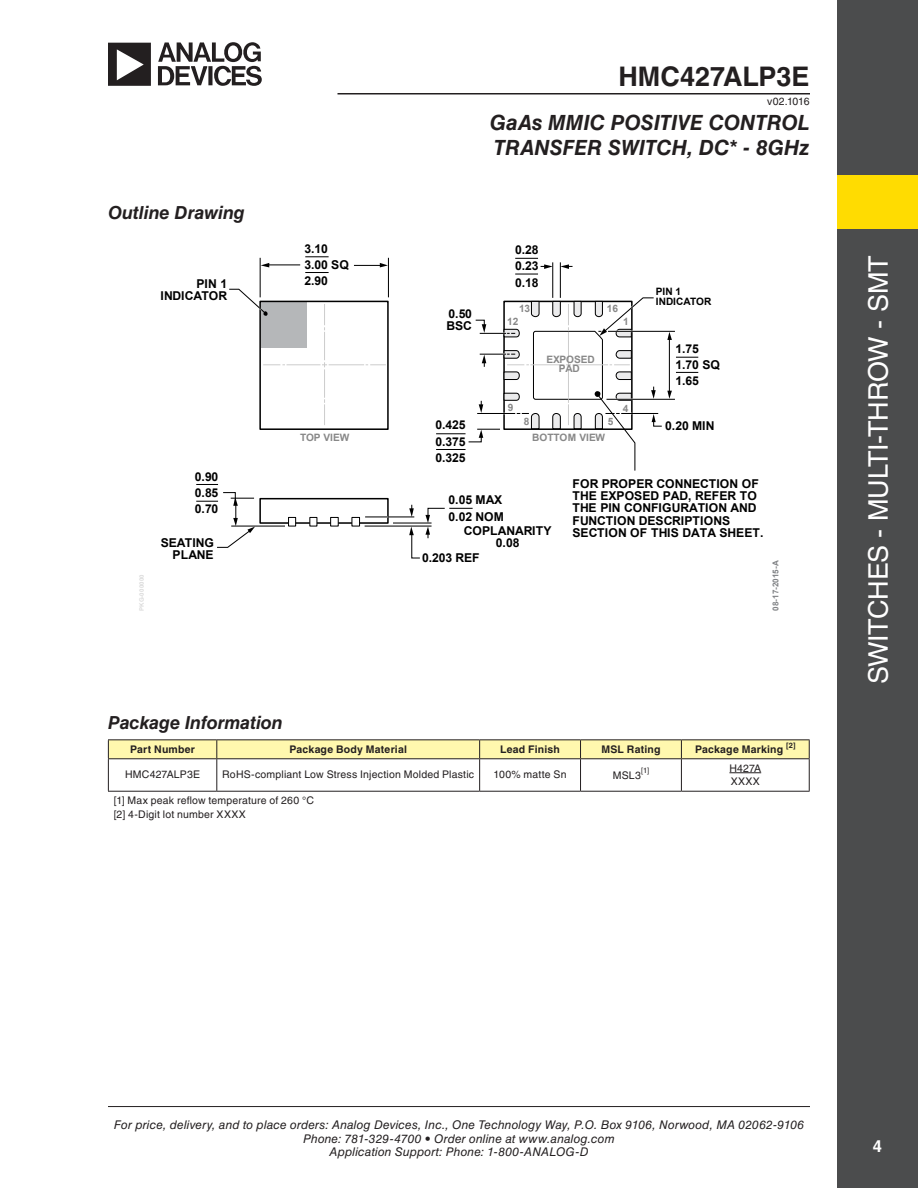
<style>
.page{position:relative;width:918px;height:1188px;background:#fff}
.page>*{position:absolute;margin:0;border:0;box-sizing:border-box;transform-origin:0 0}
.t1{font:27px "Helvetica LT Std";letter-spacing:-.01em;color:#fff}
.t2{font:700 27px "Helvetica LT Std";color:#231f20}
.t3{font:italic 700 21px/25.2px "Helvetica LT Std";color:#231f20}
.t4{font:italic 700 18px "Helvetica LT Std";letter-spacing:-.005em;color:#231f20}
.t5{font:700 16.5px "Helvetica LT Std";color:#fff}
.t6{font:700 12.15px/16.2px "Arial";color:#000}
.t7{font:italic 12px/13.5px "Helvetica LT Std";letter-spacing:.01em;color:#231f20;text-align:center}
.t8{font:10.5px "Helvetica LT Std";letter-spacing:.015em;color:#231f20}
.t9{font:700 10.5px "Helvetica LT Std";letter-spacing:.02em;color:#231f20}
.t10{font:700 10.2px/9.1px "Arial";letter-spacing:-.015em;color:#888;text-align:center}
.t11{font:700 10.2px/10.1px "Arial";letter-spacing:-.015em;color:#000}
.t12{font:700 8.1px "Arial";letter-spacing:.005em;color:#808285}
.t13{font:7.5px "Helvetica LT Std";color:#231f20}
.t14{font:700 6.15px "Arial";letter-spacing:.025em;color:#dbdbdb}
</style>
<div class="page">
<hr style="left:108px;top:1106px;width:702px;height:1px;background:#231f20">
<hr style="left:338px;top:93px;width:472px;height:1px;background:#231f20">
<div style="left:837px;top:0;width:81px;height:1188px;background:#4b4c4d"></div>
<div style="left:837px;top:175px;width:81px;height:54px;background:#ffdc01"></div>
<svg style="left:108px;top:42px;width:154px;height:44px"></svg>
<svg style="left:305px;top:256px;width:24px;height:1px"></svg>
<svg style="left:305px;top:272px;width:24px;height:1px"></svg>
<div style="left:261px;top:302px;width:46px;height:46px;background:#b5b7b9"></div>
<hr style="left:260px;top:258px;width:1px;height:39px;background:#000">
<hr style="left:388px;top:258px;width:1px;height:39px;background:#000">
<hr style="left:436px;top:433px;width:30px;height:1px;background:#000">
<hr style="left:436px;top:449px;width:30px;height:1px;background:#000">
<div style="left:259px;top:498px;width:130px;height:26px;border:2px solid #000"></div>
<hr style="left:231px;top:526px;width:54px;height:1px;background:#000">
<hr style="left:394px;top:523px;width:37px;height:1px;background:#000">
<hr style="left:365px;top:526px;width:67px;height:1px;background:#000">
<svg style="left:409px;top:505px;width:64px;height:54px"></svg>
<svg style="left:354px;top:263px;width:34px;height:4px"></svg>
<hr style="left:268px;top:264px;width:32px;height:1px;background:#010101">
<svg style="left:261px;top:263px;width:8px;height:4px"></svg>
<div style="left:259px;top:301px;width:130px;height:129px;border:2px solid #000"></div>
<svg style="left:229px;top:288px;width:39px;height:28px"></svg>
<hr style="left:560px;top:263px;width:1px;height:34px;background:#000">
<hr style="left:552px;top:263px;width:1px;height:34px;background:#000">
<svg style="left:515px;top:258px;width:38px;height:17px"></svg>
<svg style="left:560px;top:264px;width:13px;height:5px"></svg>
<div style="left:288px;top:517px;width:8px;height:10px;background:#fff;border:1px solid #000"></div>
<div style="left:309px;top:517px;width:8px;height:10px;background:#fff;border:1px solid #000"></div>
<div style="left:330px;top:517px;width:9px;height:10px;background:#fff;border:1px solid #000"></div>
<div style="left:351px;top:517px;width:9px;height:10px;background:#fff;border:1px solid #000"></div>
<hr style="left:365px;top:516px;width:49px;height:1px;background:#000">
<svg style="left:196px;top:484px;width:22px;height:1px"></svg>
<svg style="left:196px;top:492px;width:59px;height:56px"></svg>
<hr style="left:329px;top:365px;width:35px;height:1px;background:#ccc">
<svg style="left:366px;top:365px;width:19px;height:1px"></svg>
<hr style="left:287px;top:365px;width:33px;height:1px;background:#ccc">
<svg style="left:264px;top:365px;width:20px;height:1px"></svg>
<svg style="left:323px;top:304px;width:4px;height:121px"></svg>
<svg style="left:468px;top:297px;width:230px;height:174px"></svg>
<hr style="left:108px;top:739px;width:109px;height:1px;background:#231f20">
<hr style="left:217px;top:739px;width:263px;height:1px;background:#231f20">
<hr style="left:480px;top:739px;width:101px;height:1px;background:#231f20">
<hr style="left:581px;top:739px;width:100px;height:1px;background:#231f20">
<hr style="left:681px;top:739px;width:129px;height:1px;background:#231f20">
<svg style="left:108px;top:740px;width:702px;height:18px;background:#f8f1a9"></svg>
<hr style="left:108px;top:758px;width:109px;height:1px;background:#231f20">
<hr style="left:108px;top:759px;width:1px;height:32px;background:#231f20">
<hr style="left:217px;top:758px;width:263px;height:1px;background:#231f20">
<hr style="left:216px;top:759px;width:1px;height:32px;background:#231f20">
<hr style="left:480px;top:758px;width:101px;height:1px;background:#231f20">
<hr style="left:479px;top:759px;width:1px;height:32px;background:#231f20">
<hr style="left:581px;top:758px;width:100px;height:1px;background:#231f20">
<hr style="left:580px;top:759px;width:1px;height:32px;background:#231f20">
<hr style="left:681px;top:758px;width:129px;height:1px;background:#231f20">
<hr style="left:681px;top:759px;width:1px;height:32px;background:#231f20">
<hr style="left:809px;top:759px;width:1px;height:32px;background:#231f20">
<hr style="left:108px;top:791px;width:109px;height:1px;background:#231f20">
<hr style="left:217px;top:791px;width:263px;height:1px;background:#231f20">
<hr style="left:480px;top:791px;width:101px;height:1px;background:#231f20">
<hr style="left:581px;top:791px;width:100px;height:1px;background:#231f20">
<hr style="left:681px;top:791px;width:129px;height:1px;background:#231f20">
<hr style="left:729px;top:773px;width:32px;height:1px;background:#231f20">
<p class="t4" style="left:108px;top:201px;width:138px">Outline Drawing</p>
<p class="t6" style="left:160px;top:278px;width:68px;line-height:12.1px;text-align:right">PIN 1<br>INDICATOR</p>
<h1 class="t2" style="left:618px;top:60px;width:193px">HMC427ALP3E</h1>
<p class="t8" style="left:767px;top:95px;width:44px">v02.1016</p>
<h2 class="t3" style="left:490px;top:109px;width:321px">GaAs MMIC POSITIVE CONTROL<br>TRANSFER SWITCH, DC* - 8GHz</h2>
<p class="t6" style="left:304px;top:241px;width:46px">3.10<br>3.00 SQ<br>2.90</p>
<p class="t6" style="left:515px;top:242px;width:25px;text-align:justify">0.28<br>0.23<br>0.18</p>
<p class="t6" style="left:447px;top:308px;width:27px;line-height:12.1px">0.50<br>BSC</p>
<p class="t10" style="left:519px;top:304px;width:13px">13</p>
<p class="t10" style="left:507px;top:317px;width:13px">12</p>
<p class="t10" style="left:607px;top:304px;width:13px">16</p>
<p class="t10" style="left:623px;top:317px;width:7px">1</p>
<p class="t10" style="left:546px;top:355px;width:50px">EXPOSED<br>PAD</p>
<p class="t10" style="left:508px;top:403px;width:7px">9</p>
<p class="t10" style="left:623px;top:404px;width:7px">4</p>
<p class="t10" style="left:524px;top:417px;width:7px">8</p>
<p class="t10" style="left:608px;top:417px;width:7px">5</p>
<p class="t6" style="left:435px;top:417px;width:32px;text-align:justify">0.425<br>0.375<br>0.325</p>
<p class="t10" style="left:300px;top:433px;width:51px">TOP VIEW</p>
<p class="t10" style="left:532px;top:433px;width:75px">BOTTOM VIEW</p>
<p class="t11" style="left:656px;top:287px;width:57px">PIN 1<br>INDICATOR</p>
<p class="t6" style="left:675px;top:341px;width:46px">1.75<br>1.70 SQ<br>1.65</p>
<p class="t6" style="left:665px;top:418px;width:51px">0.20 MIN</p>
<p class="t14" style="left:138px;top:611px;width:38px;rotate:-90deg">PKG-000000</p>
<p class="t6" style="left:195px;top:469px;width:25px;text-align:justify">0.90<br>0.85<br>0.70</p>
<p class="t6" style="left:572px;top:478px;width:193px;line-height:12.1px">FOR PROPER CONNECTION OF<br>THE EXPOSED PAD, REFER TO<br>THE PIN CONFIGURATION AND<br>FUNCTION DESCRIPTIONS<br>SECTION OF THIS DATA SHEET.</p>
<p class="t6" style="left:449px;top:492px;width:57px">0.05 MAX<br>0.02 NOM</p>
<p class="t6" style="left:422px;top:550px;width:59px">0.203 REF</p>
<p class="t6" style="left:464px;top:525px;width:89px;line-height:12.1px;text-align:center">COPLANARITY<br>0.08</p>
<p class="t6" style="left:161px;top:537px;width:55px;line-height:12.1px;text-align:right">SEATING<br>PLANE</p>
<p class="t12" style="left:770px;top:611px;width:52px;rotate:-90deg">08-17-2015-A</p>
<p class="t4" style="left:108px;top:712px;width:176px">Package Information</p>
<p class="t9" style="left:130px;top:743px;width:66px">Part Number</p>
<p class="t9" style="left:289px;top:743px;width:119px">Package Body Material</p>
<p class="t9" style="left:500px;top:743px;width:61px">Lead Finish</p>
<p class="t9" style="left:601px;top:743px;width:61px">MSL Rating</p>
<p class="t9" style="left:695px;top:743px;width:102px">Package Marking <sup>[2]</sup></p>
<p class="t8" style="left:125px;top:769px;width:77px">HMC427ALP3E</p>
<p class="t8" style="left:222px;top:769px;width:253px">RoHS-compliant Low Stress Injection Molded Plastic</p>
<p class="t8" style="left:494px;top:769px;width:74px">100% matte Sn</p>
<p class="t8" style="left:613px;top:769px;width:30px">MSL3</p>
<p class="t13" style="left:641px;top:766px;width:9px">[1]</p>
<p class="t8" style="left:729px;top:762px;width:33px">H427A</p>
<p class="t8" style="left:731px;top:775px;width:31px">XXXX</p>
<p class="t8" style="left:114px;top:794px;width:202px">[1] Max peak reflow temperature of 260 °C</p>
<p class="t8" style="left:114px;top:808px;width:134px">[2] 4-Digit lot number XXXX</p>
<h1 class="t1" style="left:863px;top:684px;width:430px;rotate:-90deg">SWITCHES - MULTI-THROW - SMT</h1>
<p class="t7" style="left:114px;top:1118px;width:692px">For price, delivery, and to place orders: Analog Devices, Inc., One Technology Way, P.O. Box 9106, Norwood, MA 02062-9106<br>Phone: 781-329-4700 • Order online at www.analog.com<br>Application Support: Phone: 1-800-ANALOG-D</p>
<h3 class="t5" style="left:873px;top:1136px;width:11px">4</h3>
</div>
